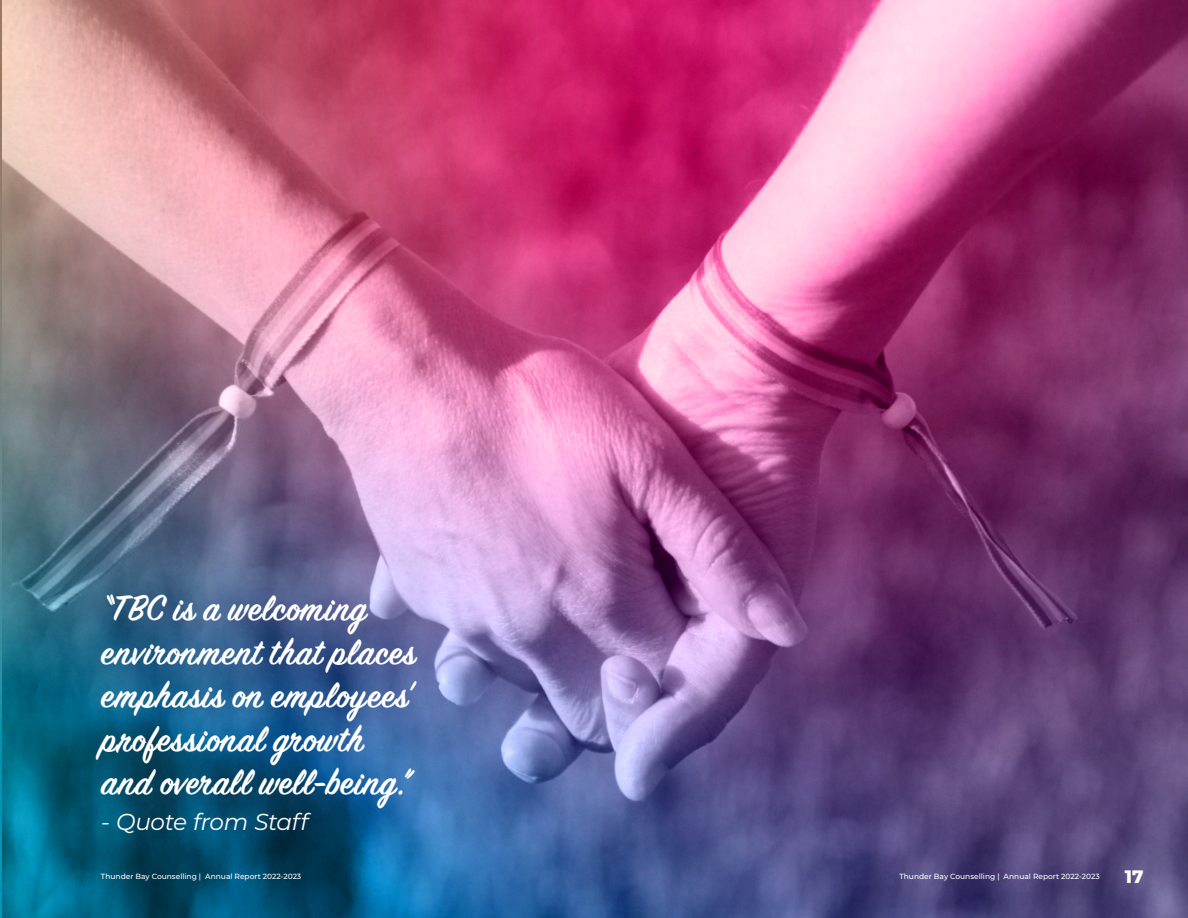
<style>
.page{position:relative;width:1188px;height:918px;background:#fff}
.page>*{position:absolute;margin:0;border:0;box-sizing:border-box;transform-origin:0 0}
.t1{font:600 39.9px/43.7px "Sign Painter House Script";letter-spacing:.03em;color:#fff}
.t2{font:italic 23.1px "Montserrat";letter-spacing:-.015em;color:#fff}
.t3{font:800 18px "Montserrat";color:#fff}
.t4{font:500 7.5px "Montserrat";color:#fff}
</style>
<div class="page">
<img style="left:0;top:0;width:1188px;height:918px">
<div style="left:76px;top:572px;width:379px;height:299px;background:#92278f;opacity:.15"></div>
<p class="t1" style="left:101px;top:590px;width:316px">“TBC is a welcoming environment that places emphasis on employees' professional growth and overall well-being.”</p>
<p class="t2" style="left:101px;top:806px;width:209px">- Quote from Staff</p>
<p class="t4" style="left:101px;top:871px;width:202px">Thunder Bay Counselling | Annual Report 2022-2023</p>
<p class="t4" style="left:899px;top:871px;width:202px">Thunder Bay Counselling | Annual Report 2022-2023</p>
<p class="t3" style="left:1125px;top:863px;width:20px">17</p>
</div>
